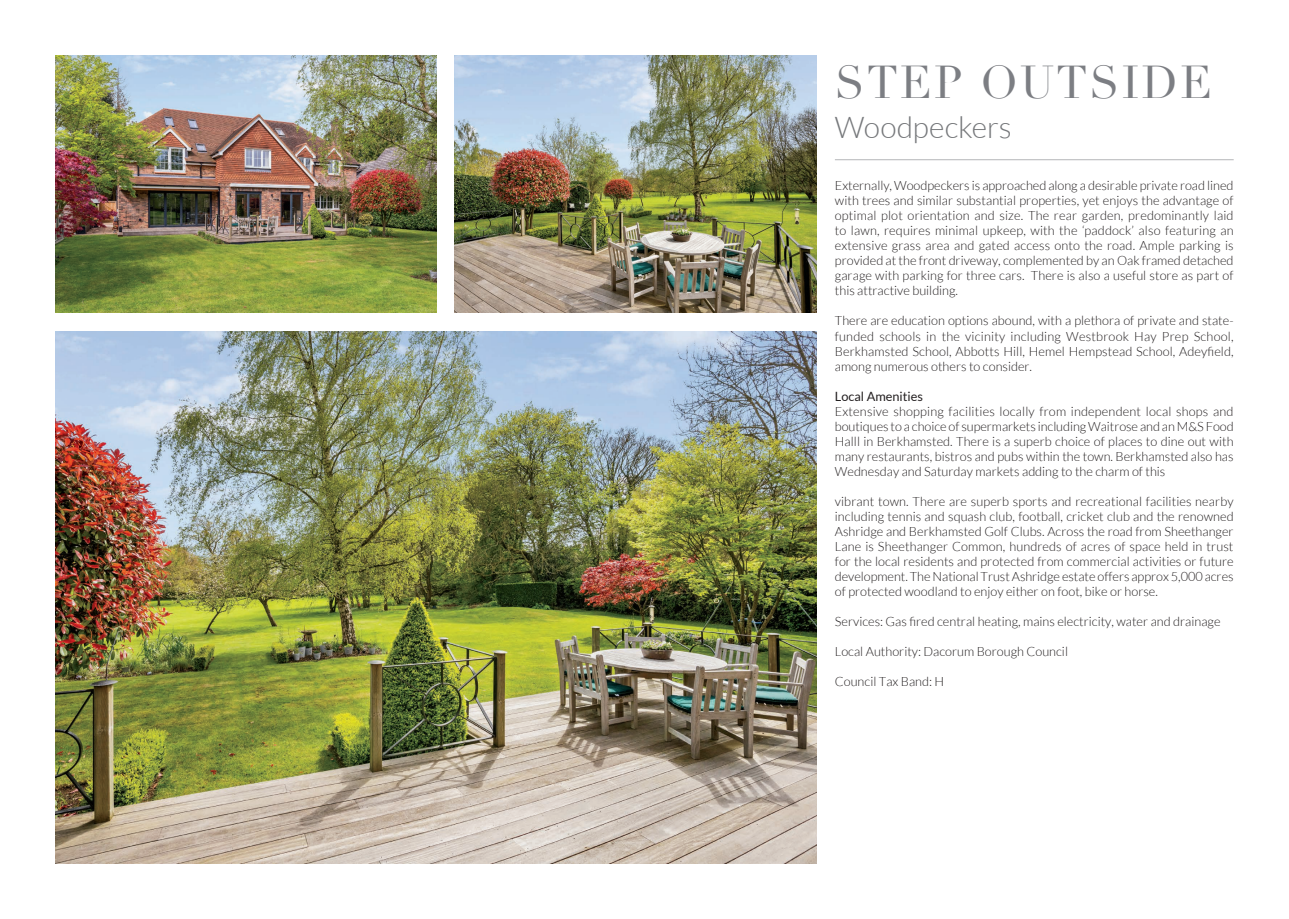
<style>
.page{position:relative;width:1289px;height:919px;background:#fff}
.page>*{position:absolute;margin:0;border:0;box-sizing:border-box;transform-origin:0 0}
.t1{font:45px "Didot";letter-spacing:.05em;color:#7c7e83}
.t2{font:300 30px "Lato";letter-spacing:-.005em;color:#76787b}
.t3{font:300 12.75px/15px "Lato";color:#231f20;text-align:justify}
.t4{font:12.75px "Lato";color:#231f20}
</style>
<div class="page">
<hr style="left:834px;top:159px;width:399px;height:1px;background:#b4b5b8">
<img style="left:55px;top:55px;width:381px;height:257px">
<img style="left:454px;top:55px;width:362px;height:257px">
<img style="left:55px;top:331px;width:761px;height:532px">
<h1 class="t1" style="left:834px;top:55px;width:379px">STEP OUTSIDE</h1>
<h2 class="t2" style="left:834px;top:111px;width:178px">Woodpeckers</h2>
<p class="t3" style="left:834px;top:178px;width:400px">Externally, Woodpeckers is approached along a desirable private road lined with trees and similar substantial properties, yet enjoys the advantage of optimal plot orientation and size. The rear garden, predominantly laid to lawn, requires minimal upkeep, with the ‘paddock’ also featuring an extensive grass area and gated access onto the road. Ample parking is provided at the front driveway, complemented by an Oak framed detached garage with parking for three cars. There is also a useful store as part of this attractive building.</p>
<p class="t3" style="left:834px;top:313px;width:400px">There are education options abound, with a plethora of private and state&shy;funded schools in the vicinity including Westbrook Hay Prep School, Berkhamsted School, Abbotts Hill, Hemel Hempstead School, Adeyfield, among numerous others to consider.</p>
<p class="t4" style="left:834px;top:389px;width:90px">Local Amenities</p>
<p class="t3" style="left:834px;top:403px;width:400px">Extensive shopping facilities locally from independent local shops and boutiques to a choice of supermarkets including Waitrose and an M&amp;S Food Halll in Berkhamsted. There is a superb choice of places to dine out with many restaurants, bistros and pubs within the town. Berkhamsted also has Wednesday and Saturday markets adding to the charm of this</p>
<p class="t3" style="left:834px;top:493px;width:400px">vibrant town. There are superb sports and recreational facilities nearby including tennis and squash club, football, cricket club and the renowned Ashridge and Berkhamsted Golf Clubs. Across the road from Sheethanger Lane is Sheethanger Common, hundreds of acres of space held in trust for the local residents and protected from commercial activities or future development. The National Trust Ashridge estate offers approx 5,000 acres of protected woodland to enjoy either on foot, bike or horse.</p>
<p class="t3" style="left:834px;top:613px;width:387px">Services: Gas fired central heating, mains electricity, water and drainage</p>
<p class="t3" style="left:834px;top:643px;width:235px">Local Authority: Dacorum Borough Council</p>
<p class="t3" style="left:834px;top:673px;width:111px">Council Tax Band: H</p>
</div>
